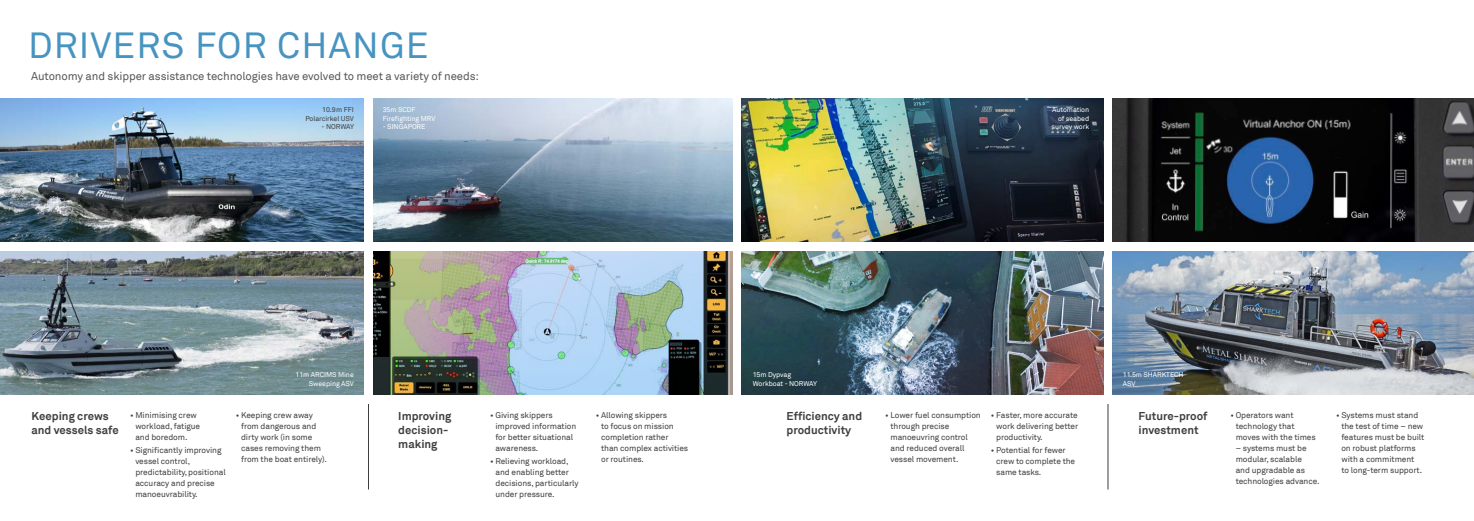
<style>
.page{position:relative;width:1474px;height:521px;background:#fff}
.page>*{position:absolute;margin:0;border:0;box-sizing:border-box;transform-origin:0 0}
.t1{font:36.31px "Akkurat";letter-spacing:.03em;color:#4794c0}
.t2{font:700 11.38px/13.7px "Akkurat";color:#3e3e3f}
.t3{font:11.38px "Akkurat";letter-spacing:-.01em;color:#57585a}
.t4{font:8.31px/10.9px "Akkurat";letter-spacing:-.01em;color:#3e3e3f}
.t5{font:7px/8.4px "Akkurat";letter-spacing:-.01em;color:#fff}
.t6{font:7px/8.4px "Akkurat";letter-spacing:-.01em;color:#3e3e3f;text-align:right}
</style>
<div class="page">
<img style="left:1112px;top:251px;width:361px;height:143px">
<img style="left:1112px;top:99px;width:361px;height:142px">
<img style="left:742px;top:252px;width:360px;height:142px">
<img style="left:742px;top:99px;width:360px;height:142px">
<img style="left:373px;top:99px;width:359px;height:142px">
<img style="left:374px;top:251px;width:358px;height:143px">
<img style="left:0;top:251px;width:363px;height:143px">
<img style="left:0;top:99px;width:363px;height:142px">
<hr style="left:1107px;top:404px;width:1px;height:85px;background:#3e3e3f">
<hr style="left:368px;top:404px;width:1px;height:85px;background:#3e3e3f">
<p class="t1" style="left:28px;top:24px;width:402px">DRIVERS FOR CHANGE</p>
<p class="t3" style="left:31px;top:70px;width:449px">Autonomy and skipper assistance technologies have evolved to meet a variety of needs:</p>
<p class="t6" style="left:305px;top:106px;width:50px">10.9m FFI<br>Polarcirkel USV</p>
<p class="t6" style="left:321px;top:123px;width:34px">- NORWAY</p>
<p class="t5" style="left:383px;top:106px;width:54px">35m SCDF<br>Firefighting MRV</p>
<p class="t5" style="left:383px;top:123px;width:44px">- SINGAPORE</p>
<p class="t5" style="left:1051px;top:106px;width:39px;text-align:right">Automation of seabed survey work</p>
<p class="t5" style="left:295px;top:371px;width:60px;text-align:right">11m ARCIMS Mine<br>Sweeping ASV</p>
<p class="t5" style="left:752px;top:371px;width:66px">15m Dypvag<br>Workboat - NORWAY</p>
<p class="t5" style="left:1122px;top:371px;width:62px">11.5m SHARKTECH<br>ASV</p>
<p class="t4" style="left:601px;top:410px;width:89px;text-indent:-5px">• Allowing skippers<br>to focus on mission completion rather<br>than complex activities or routines.</p>
<p class="t2" style="left:786px;top:410px;width:77px">Efficiency and productivity</p>
<p class="t2" style="left:32px;top:410px;width:89px">Keeping crews and vessels safe</p>
<p class="t2" style="left:1138px;top:410px;width:70px">Future-proof investment</p>
<p class="t4" style="left:890px;top:410px;width:92px;text-indent:-5px">• Lower fuel consumption through precise manoeuvring control and reduced overall vessel movement.</p>
<p class="t4" style="left:996px;top:410px;width:83px;text-align:justify;text-indent:-5px">• Faster, more accurate work delivering better productivity.</p>
<p class="t4" style="left:135px;top:410px;width:66px;text-indent:-5px">• Minimising crew workload, fatigue and boredom.</p>
<p class="t4" style="left:135px;top:445px;width:92px;text-indent:-5px">• Significantly improving vessel control, predictability, positional accuracy and precise manoeuvrability.</p>
<p class="t4" style="left:241px;top:410px;width:87px;text-indent:-5px">• Keeping crew away from dangerous and dirty work (in some cases removing them from the boat entirely).</p>
<p class="t4" style="left:1235px;top:410px;width:82px;text-indent:-5px">• Operators want technology that moves with the times</p>
<p class="t4" style="left:495px;top:410px;width:82px;text-indent:-5px">• Giving skippers improved information for better situational awareness.</p>
<p class="t4" style="left:495px;top:456px;width:85px;text-indent:-5px">• Relieving workload, and enabling better decisions, particularly under pressure.</p>
<p class="t2" style="left:398px;top:410px;width:55px">Improving decision&shy;making</p>
<p class="t4" style="left:1235px;top:443px;width:85px">– systems must be modular, scalable<br>and upgradable as technologies advance.</p>
<p class="t4" style="left:996px;top:445px;width:80px;text-indent:-5px">• Potential for fewer crew to complete the same tasks.</p>
<p class="t4" style="left:1341px;top:410px;width:85px;text-indent:-5px">• Systems must stand the test of time – new features must be built on robust platforms with a commitment<br>to long-term support.</p>
</div>
